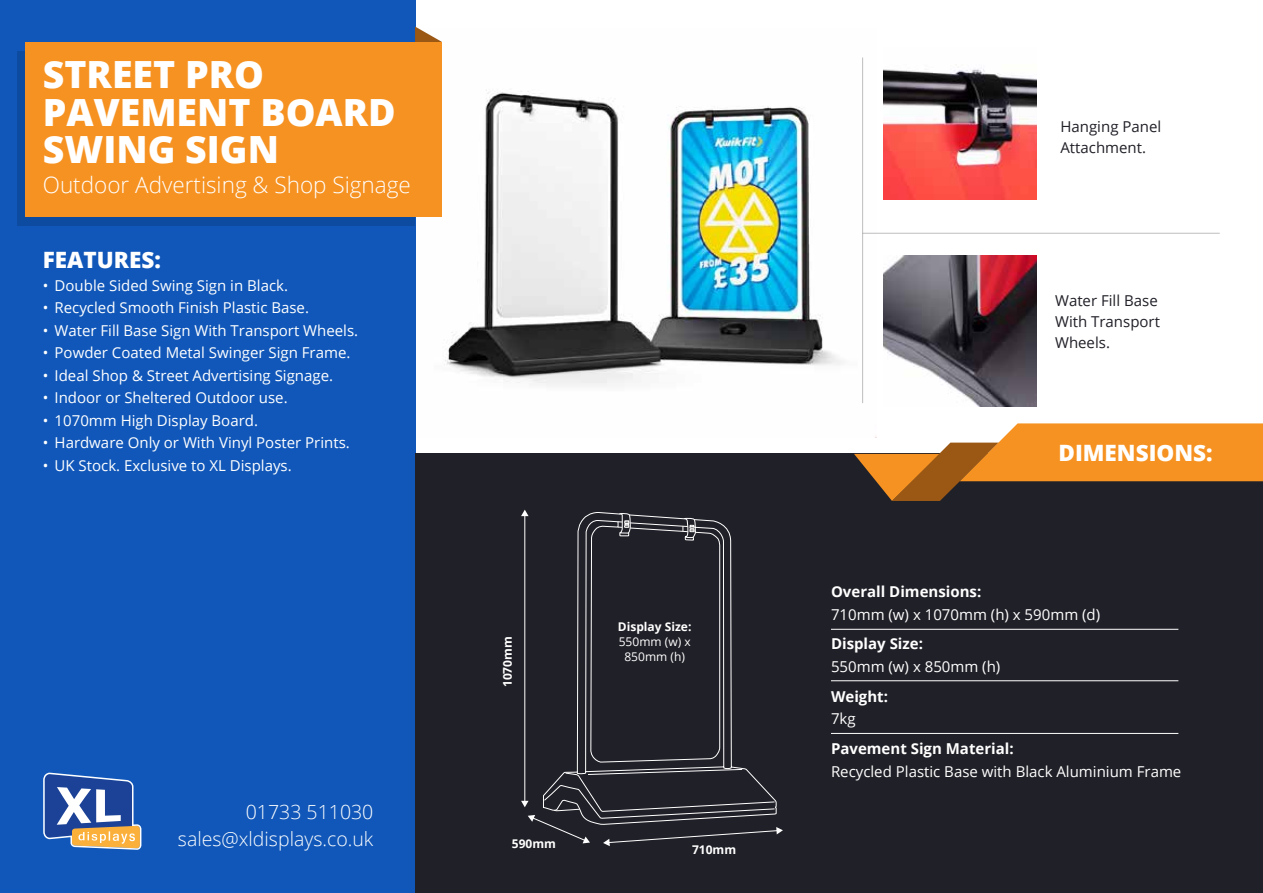
<style>
.page{position:relative;width:1263px;height:893px;background:#fff}
.page>*{position:absolute;margin:0;border:0;box-sizing:border-box;transform-origin:0 0}
.t1{font:800 37.5px/37.5px "Open Sans";color:#fff}
.t2{font:300 22.5px "Open Sans";color:#fff}
.t3{font:800 22.5px "Open Sans";color:#fff}
.t4{font:300 19.5px/27.5px "Open Sans";color:#fff;text-align:right}
.t5{font:15px "Open Sans";color:#fff}
.t6{font:700 15px "Open Sans";color:#fff}
.t7{font:15px/21px "Open Sans";color:#202028}
.t8{font:700 12px "Open Sans";color:#fff}
.t9{font:12px/15px "Open Sans";color:#fff;text-align:center}
</style>
<div class="page">
<img style="left:415px;top:57px;width:462px;height:381px">
<div style="left:0;top:0;width:415px;height:893px;background:#1057b9"></div>
<div style="left:415px;top:454px;width:848px;height:439px;background:#202028"></div>
<div style="left:17px;top:51px;width:398px;height:174px;background:#0d4ba1"></div>
<svg style="left:415px;top:27px;width:27px;height:15px"></svg>
<div style="left:25px;top:42px;width:417px;height:175px;background:#f69221"></div>
<svg style="left:854px;top:423px;width:409px;height:78px"></svg>
<svg style="left:43px;top:773px;width:98px;height:77px;background:#6d7fa5"></svg>
<hr style="left:862px;top:58px;width:1px;height:345px;background:#202028">
<hr style="left:863px;top:233px;width:357px;height:1px;background:#202028">
<img style="left:883px;top:69px;width:153px;height:131px">
<img style="left:883px;top:256px;width:153px;height:151px">
<svg style="left:521px;top:510px;width:262px;height:336px"></svg>
<hr style="left:831px;top:629px;width:347px;height:1px;background:#fff">
<hr style="left:831px;top:680px;width:347px;height:1px;background:#fff">
<hr style="left:831px;top:733px;width:347px;height:1px;background:#fff">
<h1 class="t1" style="left:43px;top:54px;width:354px">STREET PRO<br>PAVEMENT BOARD<br>SWING SIGN</h1>
<h2 class="t2" style="left:43px;top:170px;width:370px">Outdoor Advertising &amp; Shop Signage</h2>
<h2 class="t3" style="left:43px;top:243px;width:120px">FEATURES:</h2>
<p class="t5" style="left:43px;top:275px;width:247px">• Double Sided Swing Sign in Black.</p>
<p class="t5" style="left:43px;top:297px;width:268px">• Recycled Smooth Finish Plastic Base.</p>
<p class="t5" style="left:43px;top:320px;width:317px">• Water Fill Base Sign With Transport Wheels.</p>
<p class="t5" style="left:43px;top:342px;width:309px">• Powder Coated Metal Swinger Sign Frame.</p>
<p class="t5" style="left:43px;top:365px;width:292px">• Ideal Shop &amp; Street Advertising Signage.</p>
<p class="t5" style="left:43px;top:387px;width:246px">• Indoor or Sheltered Outdoor use.</p>
<p class="t5" style="left:43px;top:410px;width:217px">• 1070mm High Display Board.</p>
<p class="t5" style="left:43px;top:432px;width:309px">• Hardware Only or With Vinyl Poster Prints.</p>
<p class="t5" style="left:43px;top:455px;width:250px">• UK Stock. Exclusive to XL Displays.</p>
<h3 class="t4" style="left:178px;top:797px;width:197px">01733 511030 sales@xldisplays.co.uk</h3>
<p class="t8" style="left:499px;top:687px;width:52px;rotate:-90deg">1070mm</p>
<p class="t8" style="left:512px;top:835px;width:46px">590mm</p>
<p class="t8" style="left:618px;top:618px;width:75px">Display Size:</p>
<p class="t9" style="left:619px;top:634px;width:73px">550mm (w) x<br>850mm (h)</p>
<p class="t8" style="left:692px;top:841px;width:46px">710mm</p>
<p class="t7" style="left:1060px;top:115px;width:102px">Hanging Panel<br>Attachment.</p>
<p class="t7" style="left:1055px;top:290px;width:106px">Water Fill Base<br>With Transport<br>Wheels.</p>
<h2 class="t3" style="left:1058px;top:436px;width:156px">DIMENSIONS:</h2>
<p class="t6" style="left:831px;top:581px;width:152px">Overall Dimensions:</p>
<p class="t5" style="left:831px;top:604px;width:271px">710mm (w) x 1070mm (h) x 590mm (d)</p>
<p class="t6" style="left:831px;top:633px;width:93px">Display Size:</p>
<p class="t5" style="left:831px;top:656px;width:171px">550mm (w) x 850mm (h)</p>
<p class="t6" style="left:831px;top:686px;width:59px">Weight:</p>
<p class="t5" style="left:831px;top:709px;width:26px">7kg</p>
<p class="t6" style="left:831px;top:738px;width:184px">Pavement Sign Material:</p>
<p class="t5" style="left:831px;top:761px;width:352px">Recycled Plastic Base with Black Aluminium Frame</p>
</div>
